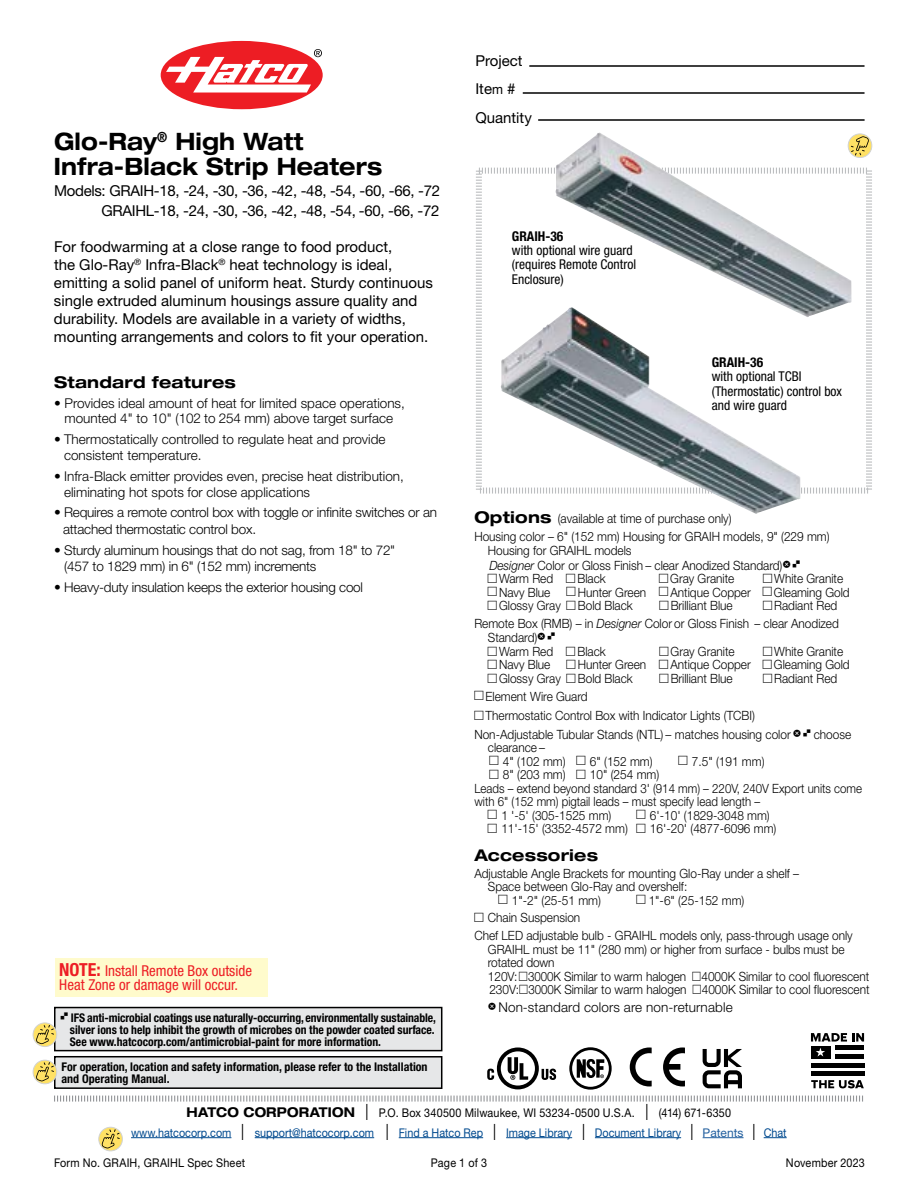
<style>
.page{position:relative;width:918px;height:1188px;background:#fff}
.page>*{position:absolute;margin:0;border:0;box-sizing:border-box;transform-origin:0 0}
.t1{font:700 expanded 24px/25.5px "Helvetica Neue LT Std";letter-spacing:.005em;color:#000;scale:.9 1}
.t2{font:700 expanded 16.2px "Helvetica Neue LT Std";letter-spacing:.015em;color:#000}
.t3{font:15px/18px "Helvetica Neue LT Std";color:#000}
.t4{font:15px/20.1px "Helvetica Neue LT Std";letter-spacing:-.02em;color:#000;text-align:right}
.t5{font:condensed 15px/14.2px "Helvetica Neue LT Std";color:#ed1d24}
.t6{font:300 13.5px/15.8px "Helvetica Neue LT Std";color:#000}
.t7{font:condensed 13.5px/14.2px "Helvetica Neue LT Std";color:#000}
.t8{font:700 condensed 13.5px "Helvetica Neue LT Std";color:#000}
.t9{font:300 12.75px/13.5px "Helvetica Neue LT Std";color:#000;scale:.93 1}
.t10{font:300 12.75px "Helvetica Neue LT Std";color:#000;scale:.9 1}
.t11{font:700 condensed 12px/12px "Helvetica Neue LT Std";color:#000}
.t12{font:12px/19.5px "Helvetica Neue LT Std";color:#004a8f;text-align:center;scale:.9 1}
.t13{font:12px "Helvetica Neue LT Std";letter-spacing:.02em;color:#000;scale:.9 1}
.s1{font-weight:700;font-size:18px}
.s2{font-size:13.5px}
.s3{font-weight:700;font-stretch:expanded;font-size:16.2px}
.s4{font-style:italic}
.s5{font-weight:700;font-stretch:expanded;font-size:13.5px;color:#000}
.s6{font-stretch:condensed;font-size:22.5px;color:#000}
.s7{color:#000}
.s8{color:#215e9e}
</style>
<div class="page">
<svg style="left:161px;top:41px;width:162px;height:68px"></svg>
<hr style="left:529px;top:65px;width:336px;height:2px;background:#000">
<hr style="left:523px;top:92px;width:342px;height:2px;background:#000">
<hr style="left:538px;top:119px;width:327px;height:2px;background:#000">
<div style="left:55px;top:1008px;width:387px;height:43px;background:#e6e7e8"></div>
<div style="left:54px;top:1007px;width:388px;height:44px;border:2px solid #000"></div>
<svg style="left:33px;top:1023px;width:24px;height:24px"></svg>
<div style="left:33px;top:1023px;width:24px;height:24px;border:1px solid #d1d3d4;border-radius:50%"></div>
<div style="left:33px;top:1060px;width:24px;height:24px;background:#ffe164;border-radius:50%"></div>
<div style="left:33px;top:1060px;width:24px;height:24px;border:1px solid #d1d3d4;border-radius:50%"></div>
<svg style="left:848px;top:134px;width:24px;height:24px"></svg>
<div style="left:848px;top:134px;width:24px;height:24px;border:1px solid #d1d3d4;border-radius:50%"></div>
<svg style="left:851px;top:136px;width:18px;height:20px"></svg>
<hr style="left:131px;top:1137px;width:100px;height:1px;background:#004a8f">
<hr style="left:255px;top:1137px;width:119px;height:1px;background:#004a8f">
<hr style="left:399px;top:1137px;width:84px;height:1px;background:#004a8f">
<hr style="left:506px;top:1137px;width:66px;height:1px;background:#004a8f">
<hr style="left:595px;top:1137px;width:86px;height:1px;background:#004a8f">
<hr style="left:703px;top:1137px;width:41px;height:1px;background:#215e9e">
<svg style="left:764px;top:1137px;width:23px;height:1px"></svg>
<div style="left:99px;top:1127px;width:23px;height:24px;border:1px solid #d1d3d4;border-radius:50%"></div>
<svg style="left:101px;top:1129px;width:19px;height:20px"></svg>
<svg style="left:476px;top:167px;width:396px;height:328px"></svg>
<img style="left:555px;top:133px;width:296px;height:184px">
<img style="left:500px;top:307px;width:300px;height:207px">
<svg style="left:36px;top:1025px;width:828px;height:77px"></svg>
<div style="left:55px;top:959px;width:213px;height:38px;background:#fffbcc"></div>
<h1 class="t1" style="left:54px;top:128px;width:366px">Glo-Ray<sup>®</sup> High Watt<br>Infra-Black Strip Heaters</h1>
<p class="t4" style="left:54px;top:180px;width:388px">Models: GRAIH-18, -24, -30, -36, -42, -48, -54, -60, -66, -72<br>GRAIHL-18, -24, -30, -36, -42, -48, -54, -60, -66, -72</p>
<p class="t3" style="left:54px;top:237px;width:381px">For foodwarming at a close range to food product,<br>the Glo-Ray<sup>®</sup> Infra-Black<sup>®</sup> heat technology is ideal, emitting a solid panel of uniform heat. Sturdy continuous single extruded aluminum housings assure quality and durability. Models are available in a variety of widths, mounting arrangements and colors to fit your operation.</p>
<p class="t2" style="left:54px;top:372px;width:183px">Standard features</p>
<p class="t6" style="left:54px;top:395px;width:352px;text-align:center">• Provides ideal amount of heat for limited space operations, mounted 4" to 10" (102 to 254 mm) above target surface</p>
<p class="t6" style="left:64px;top:431px;width:323px;text-indent:-10px">• Thermostatically controlled to regulate heat and provide consistent temperature.</p>
<p class="t6" style="left:64px;top:468px;width:341px;text-indent:-10px">• Infra-Black emitter provides even, precise heat distribution, eliminating hot spots for close applications</p>
<p class="t6" style="left:63px;top:504px;width:376px;line-height:16.5px;text-indent:-9px">• Requires a remote control box with toggle or infinite switches or an attached thermostatic control box.</p>
<p class="t6" style="left:64px;top:541px;width:333px;line-height:16.5px;text-indent:-10px">• Sturdy aluminum housings that do not sag, from 18" to 72" (457 to 1829 mm) in 6" (152 mm) increments</p>
<p class="t6" style="left:54px;top:579px;width:311px">• Heavy-duty insulation keeps the exterior housing cool</p>
<p class="t5" style="left:59px;top:964px;width:194px"><span class="s1">NOTE:</span> Install Remote Box outside<br>Heat Zone or damage will occur.</p>
<p class="t11" style="left:70px;top:1011px;width:368px;text-align:justify">IFS anti-microbial coatings use naturally-occurring, environmentally sustainable, silver ions to help inhibit the growth of microbes on the powder coated surface.<br>See www.hatcocorp.com/antimicrobial-paint for more information.</p>
<p class="t11" style="left:62px;top:1060px;width:368px">For operation, location and safety information, please refer to the Installation and Operating Manual.</p>
<p class="t3" style="left:475px;top:46px;width:58px;line-height:28.5px">Project<br>Ite<span class="s2">m</span> #<br>Quantity</p>
<p class="t8" style="left:512px;top:228px;width:53px">GRAIH-36</p>
<p class="t7" style="left:512px;top:243px;width:126px">with optional wire guard (requires Remote Control<br>Enclosure)</p>
<p class="t8" style="left:712px;top:354px;width:53px">GRAIH-36</p>
<p class="t7" style="left:712px;top:369px;width:132px">with optional TCBI (Thermostatic) control box and wire guard</p>
<p class="t9" style="left:474px;top:509px;width:383px;line-height:18.6px"><span class="s3">Options</span> (available at time of purchase only)<br>Housing color – 6" (152 mm) Housing for GRAIH models, 9" (229 mm)</p>
<p class="t9" style="left:488px;top:544px;width:156px">Housing for GRAIHL models</p>
<p class="t9" style="left:489px;top:558px;width:317px"><span class="s4">Designer</span> Color or Gloss Finish – clear Anodized Standard)</p>
<p class="t9" style="left:499px;top:572px;width:60px">Warm Red</p>
<p class="t9" style="left:578px;top:572px;width:32px">Black</p>
<p class="t9" style="left:670px;top:572px;width:70px">Gray Granite</p>
<p class="t9" style="left:774px;top:572px;width:76px">White Granite</p>
<p class="t9" style="left:499px;top:585px;width:57px">Navy Blue</p>
<p class="t9" style="left:578px;top:585px;width:75px">Hunter Green</p>
<p class="t9" style="left:671px;top:585px;width:88px">Antique Copper</p>
<p class="t9" style="left:774px;top:585px;width:83px">Gleaming Gold</p>
<p class="t9" style="left:499px;top:599px;width:68px">Glossy Gray</p>
<p class="t9" style="left:578px;top:599px;width:61px">Bold Black</p>
<p class="t9" style="left:671px;top:599px;width:68px">Brilliant Blue</p>
<p class="t9" style="left:474px;top:597px;width:393px;line-height:17.9px;text-align:right">Radiant Red<br>Remote Box (RMB) – in <span class="s4">Designer</span> Color or Gloss Finish – clear Anodized</p>
<p class="t9" style="left:499px;top:631px;width:60px;text-indent:-11px">Standard)<br>Warm Red</p>
<p class="t9" style="left:578px;top:644px;width:32px">Black</p>
<p class="t9" style="left:671px;top:644px;width:70px">Gray Granite</p>
<p class="t9" style="left:774px;top:644px;width:76px">White Granite</p>
<p class="t9" style="left:499px;top:658px;width:57px">Navy Blue</p>
<p class="t9" style="left:578px;top:658px;width:75px">Hunter Green</p>
<p class="t9" style="left:671px;top:658px;width:88px">Antique Copper</p>
<p class="t9" style="left:774px;top:658px;width:83px">Gleaming Gold</p>
<p class="t9" style="left:499px;top:671px;width:68px">Glossy Gray</p>
<p class="t9" style="left:578px;top:671px;width:61px">Bold Black</p>
<p class="t9" style="left:671px;top:671px;width:68px">Brilliant Blue</p>
<p class="t9" style="left:774px;top:671px;width:69px">Radiant Red</p>
<p class="t9" style="left:486px;top:689px;width:111px">Element Wire Guard</p>
<p class="t9" style="left:486px;top:708px;width:291px">Thermostatic Control Box with Indicator Lights (TCBI)</p>
<p class="t9" style="left:474px;top:727px;width:342px">Non-Adjustable Tubular Stands (NTL) – matches housing color</p>
<p class="t9" style="left:814px;top:727px;width:42px">choose</p>
<p class="t9" style="left:503px;top:740px;width:69px;text-indent:-15px">clearance –<br>4" (102 mm)</p>
<p class="t9" style="left:590px;top:754px;width:69px">6" (152 mm)</p>
<p class="t9" style="left:692px;top:754px;width:80px">7.5" (191 mm)</p>
<p class="t9" style="left:503px;top:767px;width:69px">8" (203 mm)</p>
<p class="t9" style="left:590px;top:767px;width:76px">10" (254 mm)</p>
<p class="t10" style="left:474px;top:780px;width:432px">Leads – extend beyond standard 3' (914 mm) – 220V, 240V Export units come</p>
<p class="t10" style="left:474px;top:794px;width:319px">with 6" (152 mm) pigtail leads – must specify lead length –</p>
<p class="t9" style="left:501px;top:808px;width:120px">1 '-5' (305-1525 mm)</p>
<p class="t9" style="left:650px;top:808px;width:130px">6'-10' (1829-3048 mm)</p>
<p class="t9" style="left:501px;top:821px;width:138px">11'-15' (3352-4572 mm)</p>
<p class="t9" style="left:650px;top:821px;width:138px">16'-20' (4877-6096 mm)</p>
<p class="t2" style="left:474px;top:845px;width:125px">Accessories</p>
<p class="t9" style="left:474px;top:866px;width:351px">Adjustable Angle Brackets for mounting Glo-Ray under a shelf –</p>
<p class="t9" style="left:488px;top:880px;width:216px">Space between Glo-Ray and overshelf:</p>
<p class="t9" style="left:512px;top:893px;width:97px">1"-2" (25-51 mm)</p>
<p class="t9" style="left:649px;top:893px;width:104px">1"-6" (25-152 mm)</p>
<p class="t9" style="left:474px;top:909px;width:408px;line-height:17.9px;text-indent:14px">Chain Suspension<br>Chef LED adjustable bulb - GRAIHL models only, pass-through usage only</p>
<p class="t9" style="left:488px;top:942px;width:412px">GRAIHL must be 11" (280 mm) or higher from surface - bulbs must be rotated down<br>120V: 3000K Similar to warm halogen 4000K Similar to cool fluorescent 230V: 3000K Similar to warm halogen 4000K Similar to cool fluorescent</p>
<p class="t6" style="left:498px;top:999px;width:236px">Non-standard colors are non-returnable</p>
<p class="t12" style="left:131px;top:1103px;width:730px"><span class="s5">HATCO CORPORATION</span> <span class="s6">l</span> <span class="s7">P.O. Box 340500 Milwaukee, WI 53234-0500 U.S.A.</span> <span class="s6">l</span> <span class="s7">(414) 671-6350<br></span>www.hatcocorp.com <span class="s6">l</span> support@hatcocorp.com <span class="s6">l</span> Find a Hatco Rep <span class="s6">l</span> Image Library <span class="s6">l</span> Document Library <span class="s6">l</span> <span class="s8">Patents</span> <span class="s6">l</span> Chat</p>
<p class="t13" style="left:54px;top:1156px;width:214px">Form No. GRAIH, GRAIHL Spec Sheet</p>
<p class="t13" style="left:431px;top:1156px;width:64px">Page 1 of 3</p>
<p class="t13" style="left:786px;top:1156px;width:89px">November 2023</p>
</div>
